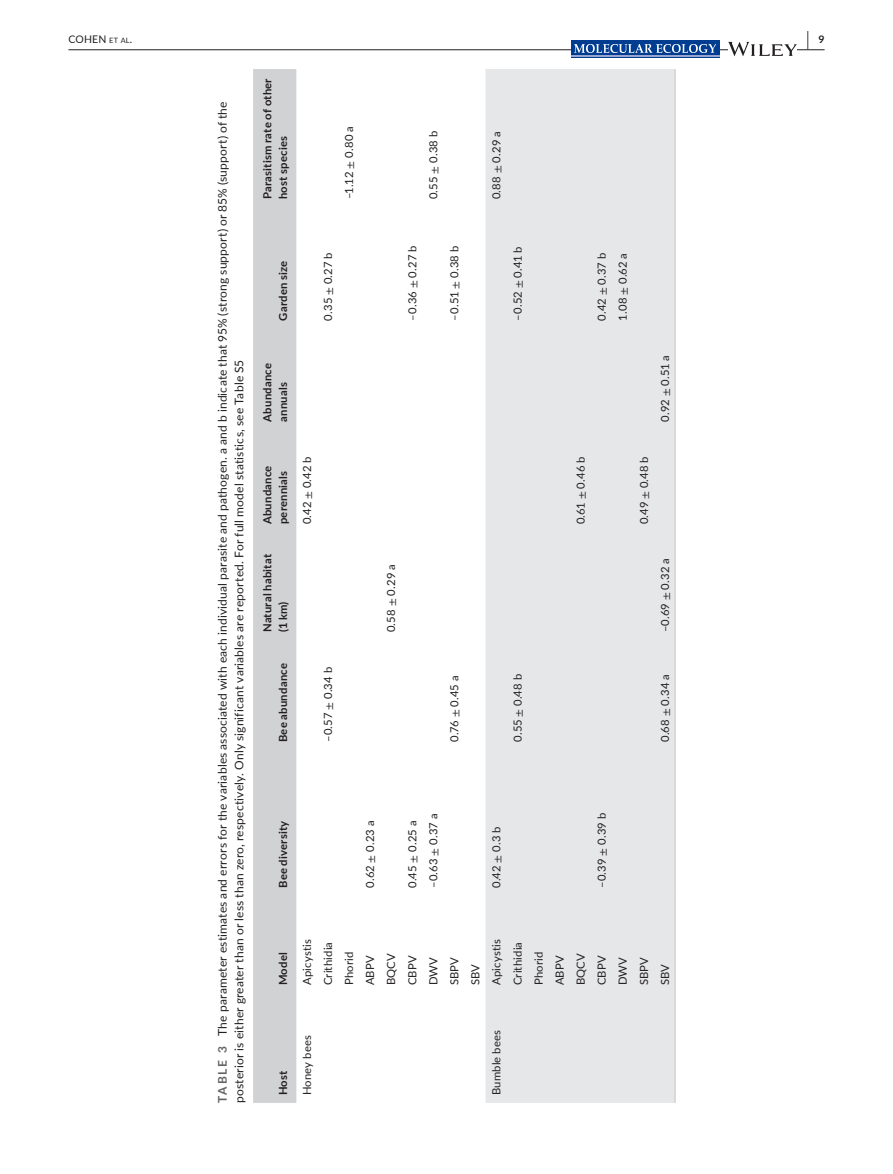
<style>
.page{position:relative;width:893px;height:1174px;background:#fff}
.page>*{position:absolute;margin:0;border:0;box-sizing:border-box;transform-origin:0 0}
.t1{font:700 19.5px "Lato";color:#231f20;scale:.43 1}
.t2{font:12px/16.5px "Lato";letter-spacing:.015em;color:#231f20}
.t3{font:11.25px/21px "Lato";letter-spacing:.015em;color:#231f20}
.t4{font:700 11.25px/15.8px "Lato";letter-spacing:.02em;color:#231f20}
.t5{font:10.5px "Lato";letter-spacing:.01em;color:#231f20}
.s1{font-size:7.35px}
.s2{font-weight:700;color:#636366}
.s3{font-family:"STIX"}
</style>
<div class="page">
<hr style="left:68px;top:49px;width:756px;height:1px;background:#231f20">
<div style="left:571px;top:41px;width:149px;height:17px;background:#003d91"></div>
<img style="left:575px;top:44px;width:141px;height:8px">
<hr style="left:571px;top:55px;width:149px;height:2px;background:#96a6d0">
<svg style="left:728px;top:42px;width:69px;height:14px"></svg>
<div style="left:253px;top:69px;width:43px;height:1033px;background:#d1d2d4"></div>
<div style="left:485px;top:69px;width:189px;height:1033px;background:#e6e7e9"></div>
<hr style="left:674px;top:993px;width:2px;height:109px;background:#d1d2d4">
<hr style="left:674px;top:895px;width:2px;height:98px;background:#d1d2d4">
<hr style="left:674px;top:749px;width:2px;height:146px;background:#d1d2d4">
<hr style="left:674px;top:640px;width:2px;height:109px;background:#d1d2d4">
<hr style="left:674px;top:532px;width:2px;height:108px;background:#d1d2d4">
<hr style="left:674px;top:429px;width:2px;height:103px;background:#d1d2d4">
<hr style="left:674px;top:328px;width:2px;height:101px;background:#d1d2d4">
<hr style="left:674px;top:207px;width:2px;height:121px;background:#d1d2d4">
<hr style="left:674px;top:69px;width:2px;height:138px;background:#d1d2d4">
<p class="t5" style="left:68px;top:31px;width:65px">COHEN <span class="s1">et al</span>.</p>
<h1 class="t1" style="left:807px;top:25px;width:43px">| <sup>9</sup></h1>
<p class="t2" style="left:214px;top:1102px;width:1003px;rotate:-90deg"><span class="s2">TABLE 3</span> The parameter estimates and errors for the variables associated with each individual parasite and pathogen. a and b indicate that 95% (strong support) or 85% (support) of the posterior is either greater than or less than zero, respectively. Only significant variables are reported. For full model statistics, see Table S5</p>
<p class="t4" style="left:259px;top:199px;width:122px;rotate:-90deg">Parasitism rate of other host species</p>
<p class="t3" style="left:338px;top:199px;width:74px;rotate:-90deg">–1.12 <span class="s3">±</span> 0.80 a</p>
<p class="t4" style="left:275px;top:321px;width:61px;rotate:-90deg">Garden size</p>
<p class="t3" style="left:317px;top:321px;width:70px;rotate:-90deg">0.35 <span class="s3">±</span> 0.27 b</p>
<p class="t4" style="left:259px;top:422px;width:60px;rotate:-90deg">Abundance annuals</p>
<p class="t4" style="left:259px;top:524px;width:60px;rotate:-90deg">Abundance perennials</p>
<p class="t4" style="left:259px;top:632px;width:79px;rotate:-90deg">Natural habitat (1 km)</p>
<p class="t4" style="left:275px;top:742px;width:80px;rotate:-90deg">Bee abundance</p>
<p class="t3" style="left:296px;top:524px;width:69px;rotate:-90deg">0.42 <span class="s3">±</span> 0.42 b</p>
<p class="t3" style="left:317px;top:742px;width:77px;rotate:-90deg">–0.57 <span class="s3">±</span> 0.34 b</p>
<p class="t3" style="left:422px;top:199px;width:70px;rotate:-90deg">0.55 <span class="s3">±</span> 0.38 b</p>
<p class="t3" style="left:401px;top:321px;width:77px;rotate:-90deg">–0.36 <span class="s3">±</span> 0.27 b</p>
<p class="t3" style="left:443px;top:321px;width:76px;rotate:-90deg">–0.51 <span class="s3">±</span> 0.38 b</p>
<p class="t3" style="left:380px;top:632px;width:69px;rotate:-90deg">0.58 <span class="s3">±</span> 0.29 a</p>
<p class="t3" style="left:443px;top:742px;width:68px;rotate:-90deg">0.76 <span class="s3">±</span> 0.45 a</p>
<p class="t3" style="left:486px;top:199px;width:69px;rotate:-90deg">0.88 <span class="s3">±</span> 0.29 a</p>
<p class="t3" style="left:507px;top:321px;width:76px;rotate:-90deg">–0.52 <span class="s3">±</span> 0.41 b</p>
<p class="t3" style="left:507px;top:742px;width:70px;rotate:-90deg">0.55 <span class="s3">±</span> 0.48 b</p>
<p class="t3" style="left:591px;top:321px;width:69px;rotate:-90deg">0.42 <span class="s3">±</span> 0.37 b</p>
<p class="t3" style="left:612px;top:321px;width:69px;rotate:-90deg">1.08 <span class="s3">±</span> 0.62 a</p>
<p class="t3" style="left:570px;top:524px;width:69px;rotate:-90deg">0.61 <span class="s3">±</span> 0.46 b</p>
<p class="t3" style="left:654px;top:422px;width:68px;rotate:-90deg">0.92 <span class="s3">±</span> 0.51 a</p>
<p class="t3" style="left:633px;top:524px;width:70px;rotate:-90deg">0.49 <span class="s3">±</span> 0.48 b</p>
<p class="t3" style="left:654px;top:632px;width:75px;rotate:-90deg">–0.69 <span class="s3">±</span> 0.32 a</p>
<p class="t3" style="left:654px;top:742px;width:69px;rotate:-90deg">0.68 <span class="s3">±</span> 0.34 a</p>
<p class="t4" style="left:275px;top:888px;width:69px;rotate:-90deg">Bee diversity</p>
<p class="t3" style="left:359px;top:888px;width:69px;rotate:-90deg">0.62 <span class="s3">±</span> 0.23 a</p>
<p class="t3" style="left:401px;top:888px;width:69px;rotate:-90deg">0.45 <span class="s3">±</span> 0.25 a</p>
<p class="t3" style="left:422px;top:888px;width:76px;rotate:-90deg">–0.63 <span class="s3">±</span> 0.37 a</p>
<p class="t3" style="left:486px;top:888px;width:63px;rotate:-90deg">0.42 <span class="s3">±</span> 0.3 b</p>
<p class="t3" style="left:591px;top:888px;width:77px;rotate:-90deg">–0.39 <span class="s3">±</span> 0.39 b</p>
<p class="t4" style="left:275px;top:985px;width:35px;rotate:-90deg">Model</p>
<p class="t3" style="left:296px;top:985px;width:48px;rotate:-90deg">Apicystis</p>
<p class="t3" style="left:317px;top:985px;width:45px;rotate:-90deg">Crithidia</p>
<p class="t3" style="left:338px;top:985px;width:35px;rotate:-90deg">Phorid</p>
<p class="t3" style="left:359px;top:985px;width:31px;rotate:-90deg">ABPV</p>
<p class="t3" style="left:380px;top:985px;width:34px;rotate:-90deg">BQCV</p>
<p class="t3" style="left:401px;top:985px;width:31px;rotate:-90deg">CBPV</p>
<p class="t3" style="left:422px;top:985px;width:30px;rotate:-90deg">DWV</p>
<p class="t3" style="left:443px;top:985px;width:30px;rotate:-90deg">SBPV</p>
<p class="t3" style="left:464px;top:985px;width:23px;rotate:-90deg">SBV</p>
<p class="t3" style="left:486px;top:985px;width:48px;rotate:-90deg">Apicystis</p>
<p class="t3" style="left:507px;top:985px;width:45px;rotate:-90deg">Crithidia</p>
<p class="t3" style="left:528px;top:985px;width:35px;rotate:-90deg">Phorid<br>ABPV<br>BQCV</p>
<p class="t3" style="left:591px;top:985px;width:31px;rotate:-90deg">CBPV</p>
<p class="t3" style="left:612px;top:985px;width:30px;rotate:-90deg">DWV</p>
<p class="t3" style="left:633px;top:985px;width:30px;rotate:-90deg">SBPV</p>
<p class="t3" style="left:654px;top:985px;width:23px;rotate:-90deg">SBV</p>
<p class="t4" style="left:275px;top:1095px;width:26px;rotate:-90deg">Host</p>
<p class="t3" style="left:296px;top:1095px;width:62px;rotate:-90deg">Honey bees</p>
<p class="t3" style="left:486px;top:1095px;width:67px;rotate:-90deg">Bumble bees</p>
</div>
